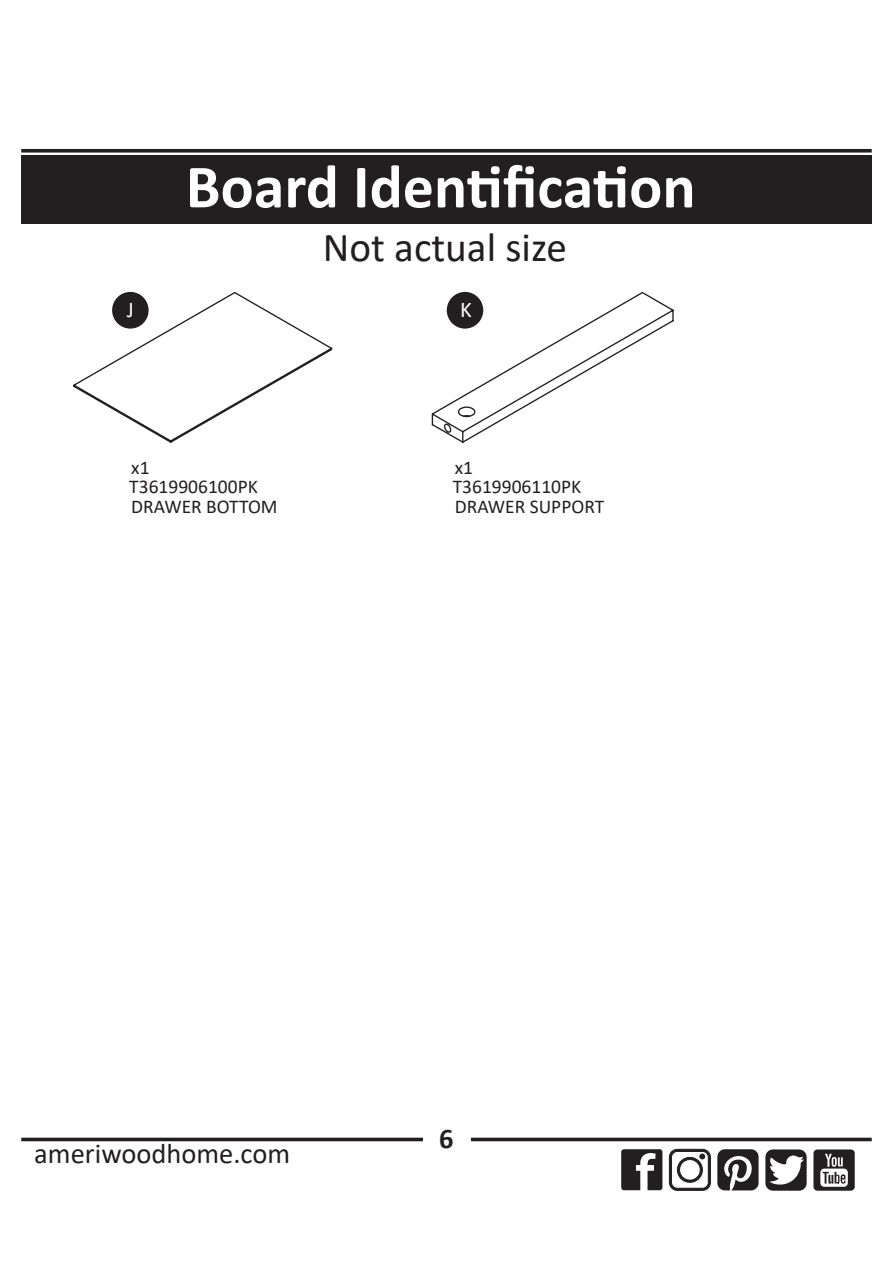
<style>
.page{position:relative;width:893px;height:1263px;background:#fff}
.page>*{position:absolute;margin:0;border:0;box-sizing:border-box;transform-origin:0 0}
.t1{font:700 61.95px "Calibri";color:#fff}
.t2{font:41.25px "Calibri";color:#231f20}
.t3{font:28.5px "Calibri";color:#231f20}
.t4{font:700 28.5px "Calibri";color:#231f20}
.t5{font:22.5px "Calibri";color:#fff}
.t6{font:19.5px/19.5px "Calibri";color:#231f20}
</style>
<div class="page">
<svg style="left:21px;top:149px;width:851px;height:4px;background:#3a3738"></svg>
<hr style="left:21px;top:1138px;width:851px;height:3px;background:#231f20">
<div style="left:21px;top:155px;width:851px;height:68px;background:#231f20"></div>
<div style="left:423px;top:1127px;width:47px;height:136px;background:#fff"></div>
<svg style="left:621px;top:1149px;width:41px;height:41px"></svg>
<svg style="left:717px;top:1149px;width:42px;height:42px"></svg>
<svg style="left:765px;top:1149px;width:42px;height:42px"></svg>
<svg style="left:813px;top:1149px;width:42px;height:42px"></svg>
<svg style="left:669px;top:1149px;width:42px;height:41px"></svg>
<svg style="left:73px;top:291px;width:260px;height:152px"></svg>
<svg style="left:431px;top:291px;width:243px;height:152px"></svg>
<div style="left:112px;top:292px;width:37px;height:37px;background:#231f20;border-radius:50%"></div>
<div style="left:447px;top:292px;width:36px;height:37px;background:#231f20;border-radius:50%"></div>
<h1 class="t1" style="left:186px;top:143px;width:504px">Board Identfcaton</h1>
<h2 class="t2" style="left:323px;top:218px;width:246px">Not actual size</h2>
<p class="t5" style="left:127px;top:294px;width:9px">J</p>
<p class="t5" style="left:460px;top:294px;width:13px">K</p>
<p class="t6" style="left:129px;top:457px;width:150px">x1<br>T3619906100PK<br>DRAWER BOTTOM</p>
<p class="t6" style="left:453px;top:457px;width:153px">x1<br>T3619906110PK<br>DRAWER SUPPORT</p>
<h3 class="t3" style="left:34px;top:1134px;width:257px">ameriwoodhome.com</h3>
<h3 class="t4" style="left:439px;top:1119px;width:14px">6</h3>
</div>
